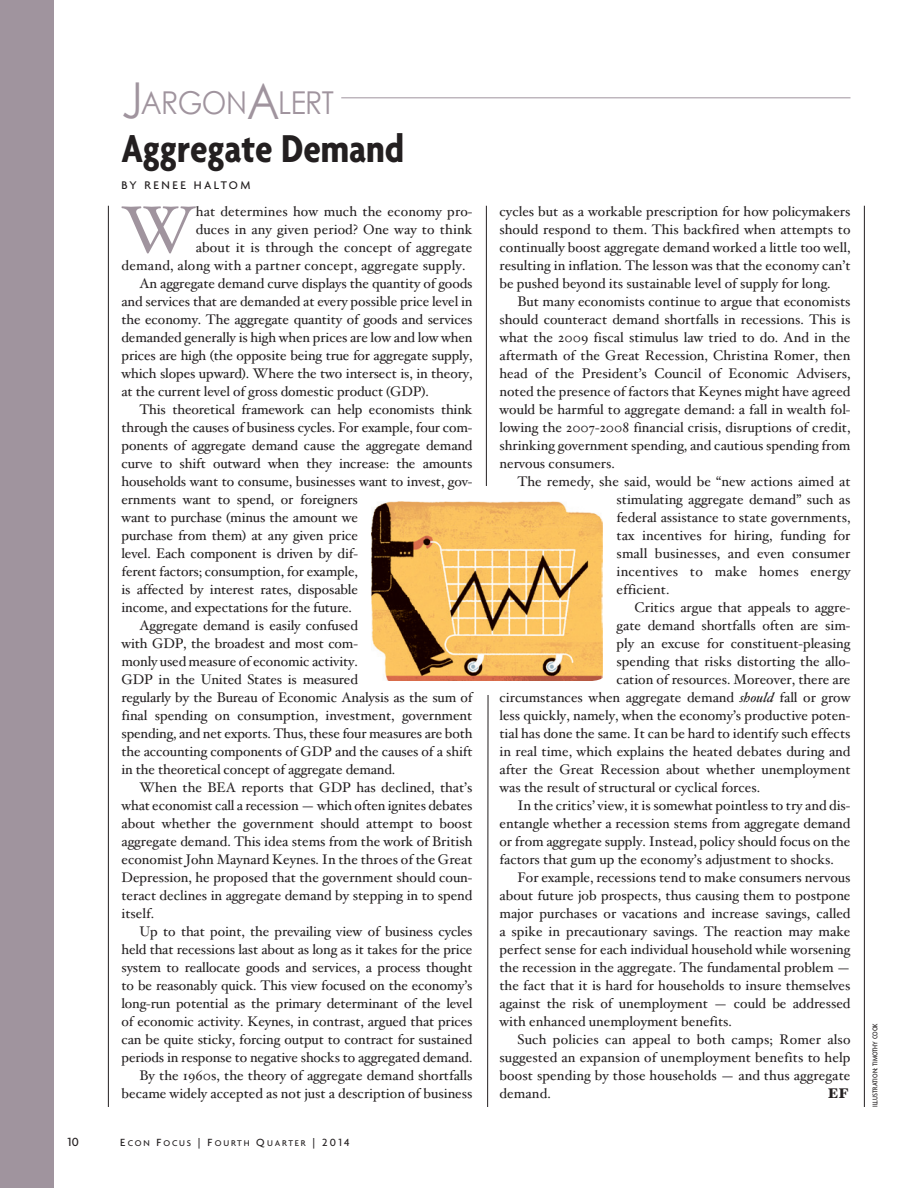
<style>
.page{position:relative;width:918px;height:1188px;background:#fff}
.page>*{position:absolute;margin:0;border:0;box-sizing:border-box;transform-origin:0 0}
.Body_Copy_w_indent{font:66.15px "Hoefler Text";color:#a0949e}
.Body_Copy_w_indent-2{font:700 condensed 42px "Agenda";letter-spacing:-.005em;color:#231f20}
.t1{font:31.5px "Century Gothic";letter-spacing:-.02em;color:#a0949e;scale:.9 1}
.Body_Copy_w_indent-3{font:13.95px/18px "Hoefler Text";color:#231f20;text-align:justify}
.Body_Copy_w_indent-4{font:13.95px "Hoefler Text";letter-spacing:.02em;color:#231f20}
.Body_Copy_w_indent-5{font:900 13.95px "Hoefler Text";color:#231f20}
.t2{font:500 12.75px "Agenda";color:#231f20}
.By_Line{font:500 12px "Agenda";letter-spacing:.2em;color:#231f20}
.t3{font:500 9px "Agenda";letter-spacing:.2em;color:#231f20}
.Body_Copy_w_indent-6{font:500 condensed 7.5px "Agenda";color:#231f20}
.s1{font-size:49.5px}
.s2{font-size:11.25px}
.s3{font-style:italic}
</style>
<div class="page">
<hr style="left:486px;top:206px;width:1px;height:280px;background:#231f20">
<hr style="left:108px;top:206px;width:1px;height:901px;background:#231f20">
<hr style="left:864px;top:206px;width:1px;height:901px;background:#231f20">
<hr style="left:341px;top:97px;width:509px;height:1px;background:#a0949e">
<div style="left:0;top:0;width:54px;height:1188px;background:#a0949e"></div>
<hr style="left:487px;top:695px;width:1px;height:412px;background:#231f20">
<img style="left:371px;top:501px;width:232px;height:180px">
<p class="t1" style="left:122px;top:84px;width:238px"><span class="s1">J</span>ARGON<span class="s1">A</span>LERT</p>
<p class="Body_Copy_w_indent-2" style="left:122px;top:124px;width:284px">Aggregate Demand</p>
<p class="By_Line" style="left:122px;top:178px;width:130px">BY RENEE HALTOM</p>
<p class="Body_Copy_w_indent" style="left:122px;top:191px;width:76px">W</p>
<p class="Body_Copy_w_indent-3" style="left:196px;top:203px;width:278px">hat determines how much the economy pro-</p>
<p class="Body_Copy_w_indent-3" style="left:196px;top:221px;width:278px">duces in any given period? One way to think</p>
<p class="Body_Copy_w_indent-3" style="left:196px;top:239px;width:278px">about it is through the concept of aggregate</p>
<p class="Body_Copy_w_indent-4" style="left:122px;top:257px;width:346px">demand, along with a partner concept, aggregate supply.</p>
<p class="Body_Copy_w_indent-3" style="left:122px;top:275px;width:353px;text-indent:18px">An aggregate demand curve displays the quantity of goods and services that are demanded at every possible price level in the economy. The aggregate quantity of goods and services demanded generally is high when prices are low and low when prices are high (the opposite being true for aggregate supply, which slopes upward). Where the two intersect is, in theory, at the current level of gross domestic product (GDP).</p>
<p class="Body_Copy_w_indent-3" style="left:122px;top:401px;width:353px;text-align:left;text-indent:18px">This theoretical framework can help economists think through the causes of business cycles. For example, four com&shy;ponents of aggregate demand cause the aggregate demand curve to shift outward when they increase: the amounts households want to consume, businesses want to invest, gov&shy;ernments want to spend, or foreigners<br>want to purchase (minus the amount we<br>purchase from them) at any given price<br>level. Each component is driven by dif-<br>ferent factors; consumption, for example,<br>is affected by interest rates, disposable<br>income, and expectations for the future.</p>
<p class="Body_Copy_w_indent-3" style="left:122px;top:617px;width:353px;text-align:left;text-indent:18px">Aggregate demand is easily confused<br>with GDP, the broadest and most com-<br>monly used measure of economic activity.<br>GDP in the United States is measured<br>regularly by the Bureau of Economic Analysis as the sum of final spending on consumption, investment, government spending, and net exports. Thus, these four measures are both the accounting components of GDP and the causes of a shift in the theoretical concept of aggregate demand.</p>
<p class="Body_Copy_w_indent-3" style="left:122px;top:779px;width:353px;text-indent:18px">When the BEA reports that GDP has declined, that’s what economist call a recession — which often ignites debates about whether the government should attempt to boost aggregate demand. This idea stems from the work of British economist John Maynard Keynes. In the throes of the Great Depression, he proposed that the government should coun&shy;teract declines in aggregate demand by stepping in to spend itself.</p>
<p class="Body_Copy_w_indent-3" style="left:122px;top:923px;width:353px;text-indent:18px">Up to that point, the prevailing view of business cycles held that recessions last about as long as it takes for the price system to reallocate goods and services, a process thought to be reasonably quick. This view focused on the economy’s long-run potential as the primary determinant of the level of economic activity. Keynes, in contrast, argued that prices can be quite sticky, forcing output to contract for sustained periods in response to negative shocks to aggregated demand.</p>
<p class="Body_Copy_w_indent-3" style="left:122px;top:1067px;width:353px;text-align:right">By the 1960s, the theory of aggregate demand shortfalls became widely accepted as not just a description of business</p>
<p class="t2" style="left:68px;top:1134px;width:13px">10</p>
<p class="t3" style="left:120px;top:1138px;width:231px"><span class="s2">E</span>CON <span class="s2">F</span>OCUS <span class="s2">|</span> <span class="s2">F</span>OURTH <span class="s2">Q</span>UARTER <span class="s2">| 2014</span></p>
<p class="Body_Copy_w_indent-3" style="left:500px;top:203px;width:353px">cycles but as a workable prescription for how policymakers should respond to them. This backfired when attempts to continually boost aggregate demand worked a little too well, resulting in inflation. The lesson was that the economy can’t be pushed beyond its sustainable level of supply for long.</p>
<p class="Body_Copy_w_indent-3" style="left:500px;top:293px;width:353px;text-indent:18px">But many economists continue to argue that economists should counteract demand shortfalls in recessions. This is what the 2009 fiscal stimulus law tried to do. And in the aftermath of the Great Recession, Christina Romer, then head of the President’s Council of Economic Advisers, noted the presence of factors that Keynes might have agreed would be harmful to aggregate demand: a fall in wealth fol&shy;lowing the 2007-2008 financial crisis, disruptions of credit, shrinking government spending, and cautious spending from nervous consumers.</p>
<p class="Body_Copy_w_indent-3" style="left:617px;top:473px;width:236px;text-indent:-99px">The remedy, she said, would be “new actions aimed at stimulating aggregate demand” such as federal assistance to state governments, tax incentives for hiring, funding for small businesses, and even consumer incentives to make homes energy efficient.</p>
<p class="Body_Copy_w_indent-3" style="left:635px;top:599px;width:217px">Critics argue that appeals to aggre-</p>
<p class="Body_Copy_w_indent-3" style="left:617px;top:617px;width:235px">gate demand shortfalls often are sim-</p>
<p class="Body_Copy_w_indent-3" style="left:617px;top:635px;width:235px">ply an excuse for constituent-pleasing</p>
<p class="Body_Copy_w_indent-3" style="left:617px;top:653px;width:235px">spending that risks distorting the allo-</p>
<p class="Body_Copy_w_indent-3" style="left:617px;top:671px;width:235px">cation of resources. Moreover, there are</p>
<p class="Body_Copy_w_indent-3" style="left:500px;top:689px;width:353px">circumstances when aggregate demand <span class="s3">should</span> fall or grow</p>
<p class="Body_Copy_w_indent-3" style="left:500px;top:707px;width:353px">less quickly, namely, when the economy’s productive poten-</p>
<p class="Body_Copy_w_indent-3" style="left:500px;top:725px;width:353px">tial has done the same. It can be hard to identify such effects</p>
<p class="Body_Copy_w_indent-3" style="left:500px;top:743px;width:353px">in real time, which explains the heated debates during and</p>
<p class="Body_Copy_w_indent-3" style="left:500px;top:761px;width:353px">after the Great Recession about whether unemployment</p>
<p class="Body_Copy_w_indent-3" style="left:500px;top:779px;width:262px">was the result of structural or cyclical forces.</p>
<p class="Body_Copy_w_indent-3" style="left:500px;top:797px;width:353px;text-indent:18px">In the critics’ view, it is somewhat pointless to try and dis&shy;entangle whether a recession stems from aggregate demand or from aggregate supply. Instead, policy should focus on the factors that gum up the economy’s adjustment to shocks.</p>
<p class="Body_Copy_w_indent-3" style="left:500px;top:869px;width:353px;text-indent:18px">For example, recessions tend to make consumers nervous about future job prospects, thus causing them to postpone major purchases or vacations and increase savings, called a spike in precautionary savings. The reaction may make perfect sense for each individual household while worsening the recession in the aggregate. The fundamental problem — the fact that it is hard for households to insure themselves against the risk of unemployment — could be addressed with enhanced unemployment benefits.</p>
<p class="Body_Copy_w_indent-3" style="left:500px;top:1031px;width:353px;text-indent:18px">Such policies can appeal to both camps; Romer also suggested an expansion of unemployment benefits to help boost spending by those households — and thus aggregate demand.</p>
<p class="Body_Copy_w_indent-5" style="left:828px;top:1085px;width:23px">EF</p>
<p class="Body_Copy_w_indent-6" style="left:871px;top:1107px;width:85px;rotate:-90deg">ILLUSTRATION: TIMOTHY COOK</p>
</div>
